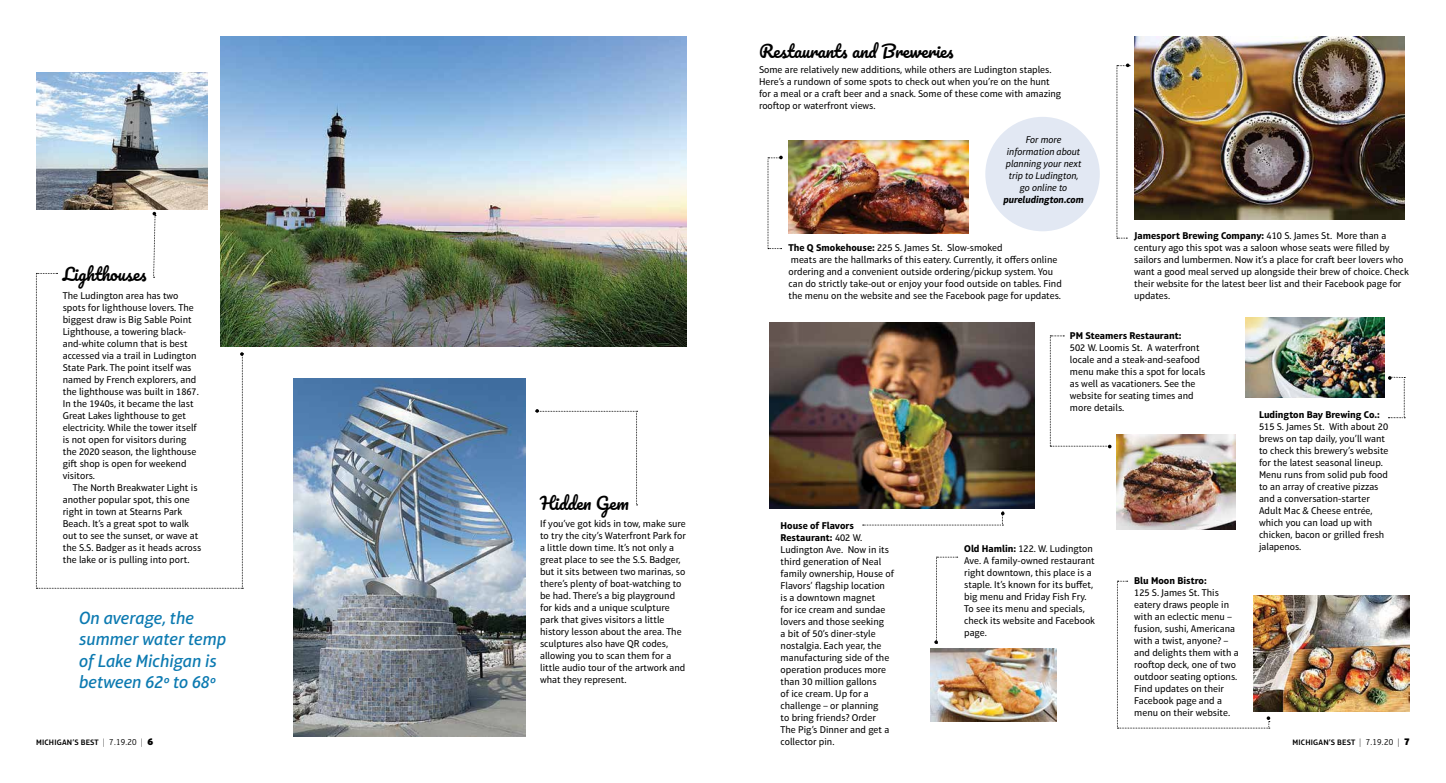
<style>
.page{position:relative;width:1446px;height:783px;background:#fff}
.page>*{position:absolute;margin:0;border:0;box-sizing:border-box;transform-origin:0 0}
.t1{font:italic 500 18px/21.6px "Aptifer Sans LT Pro";color:#0c7ab1}
.t2{font:17px "Pacifico";color:#000}
.t3{font:10px/12px "Aptifer Sans LT Pro";color:#000}
.t4{font:italic 10px/12px "Aptifer Sans LT Pro";color:#000;text-align:center}
.t5{font:700 10px "Aptifer Sans LT Pro";color:#000}
.t6{font:italic 700 10px "Aptifer Sans LT Pro";color:#000}
.t7{font:600 8px "Aptifer Sans LT Pro";letter-spacing:.025em;color:#000}
.s1{font-weight:700}
.s2{font-weight:100;font-size:9px}
.s3{font-weight:300;font-size:9px}
.s4{font-weight:900;font-size:10px}
</style>
<div class="page">
<img style="left:221px;top:36px;width:466px;height:311px">
<img style="left:294px;top:378px;width:232px;height:358px">
<img style="left:36px;top:72px;width:172px;height:137px">
<svg style="left:535px;top:409px;width:102px;height:97px"></svg>
<img style="left:1270px;top:596px;width:140px;height:116px">
<img style="left:769px;top:322px;width:265px;height:187px">
<img style="left:931px;top:649px;width:126px;height:73px">
<img style="left:1134px;top:36px;width:270px;height:184px">
<img style="left:1117px;top:434px;width:118px;height:95px">
<img style="left:788px;top:140px;width:180px;height:93px">
<img style="left:1245px;top:317px;width:139px;height:80px">
<div style="left:985px;top:117px;width:115px;height:114px;background:#e2e8f3;border-radius:50%"></div>
<svg style="left:768px;top:156px;width:15px;height:93px"></svg>
<svg style="left:1116px;top:64px;width:14px;height:175px"></svg>
<svg style="left:1050px;top:336px;width:61px;height:112px"></svg>
<svg style="left:1117px;top:581px;width:153px;height:148px"></svg>
<svg style="left:863px;top:512px;width:141px;height:14px"></svg>
<svg style="left:934px;top:557px;width:24px;height:87px"></svg>
<svg style="left:1388px;top:376px;width:17px;height:42px"></svg>
<svg style="left:36px;top:212px;width:208px;height:377px"></svg>
<h2 class="t2" style="left:759px;top:43px;width:196px">Restaurants and Breweries</h2>
<p class="t3" style="left:759px;top:64px;width:304px">Some are relatively new additions, while others are Ludington staples.<br>Here’s a rundown of some spots to check out when you’re on the hunt for a meal or a craft beer and a snack. Some of these come with amazing rooftop or waterfront views.</p>
<p class="t4" style="left:1006px;top:134px;width:77px">For more information about planning your next trip to Ludington, go online to</p>
<p class="t6" style="left:1003px;top:194px;width:82px">pureludington.com</p>
<p class="t3" style="left:1134px;top:229px;width:276px"><span class="s1">Jamesport Brewing Company:</span> 410 S. James St. More than a century ago this spot was a saloon whose seats were filled by sailors and lumbermen. Now it’s a place for craft beer lovers who want a good meal served up alongside their brew of choice. Check their website for the latest beer list and their Facebook page for updates.</p>
<p class="t5" style="left:1070px;top:329px;width:113px">PM Steamers Restaurant:</p>
<p class="t3" style="left:1070px;top:341px;width:137px">502 W. Loomis St. A waterfront locale and a steak-and-seafood menu make this a spot for locals as well as vacationers. See the website for seating times and more details.</p>
<p class="t3" style="left:788px;top:242px;width:275px"><span class="s1">The Q Smokehouse:</span> 225 S. James St. Slow-smoked<br>meats are the hallmarks of this eatery. Currently, it offers online ordering and a convenient outside ordering/pickup system. You can do strictly take-out or enjoy your food outside on tables. Find the menu on the website and see the Facebook page for updates.</p>
<h2 class="t2" style="left:63px;top:265px;width:85px">Lighthouses</h2>
<p class="t3" style="left:63px;top:289px;width:138px">The Ludington area has two spots for lighthouse lovers. The biggest draw is Big Sable Point<br>Lighthouse, a towering black&shy;and-white column that is best accessed via a trail in Ludington<br>State Park. The point itself was named by French explorers, and the lighthouse was built in 1867.<br>In the 1940s, it became the last<br>Great Lakes lighthouse to get electricity. While the tower itself is not open for visitors during the 2020 season, the lighthouse gift shop is open for weekend visitors.</p>
<p class="t3" style="left:63px;top:481px;width:140px;text-indent:10px">The North Breakwater Light is another popular spot, this one right in town at Stearns Park<br>Beach. It’s a great spot to walk out to see the sunset, or wave at the S.S. Badger as it heads across the lake or is pulling into port.</p>
<p class="t5" style="left:1259px;top:409px;width:122px">Ludington Bay Brewing Co.:</p>
<p class="t3" style="left:1259px;top:421px;width:131px">515 S. James St. With about 20 brews on tap daily, you’ll want to check this brewery’s website for the latest seasonal lineup.<br>Menu runs from solid pub food to an array of creative pizzas and a conversation-starter<br>Adult Mac &amp; Cheese entrée, which you can load up with chicken, bacon or grilled fresh jalapenos.</p>
<h2 class="t2" style="left:540px;top:494px;width:90px">Hidden Gem</h2>
<p class="t3" style="left:540px;top:518px;width:147px">If you’ve got kids in tow, make sure to try the city’s Waterfront Park for a little down time. It’s not only a great place to see the S.S. Badger, but it sits between two marinas, so there’s plenty of boat-watching to be had. There’s a big playground for kids and a unique sculpture park that gives visitors a little history lesson about the area. The sculptures also have QR codes, allowing you to scan them for a little audio tour of the artwork and what they represent.</p>
<p class="t3" style="left:780px;top:519px;width:115px"><span class="s1">House of Flavors<br>Restaurant:</span> 402 W.<br>Ludington Ave. Now in its third generation of Neal family ownership, House of<br>Flavors’ flagship location is a downtown magnet<br>for ice cream and sundae lovers and those seeking<br>a bit of 50’s diner-style nostalgia. Each year, the manufacturing side of the operation produces more than 30 million gallons<br>of ice cream. Up for a challenge – or planning<br>to bring friends? Order<br>The Pig’s Dinner and get a collector pin.</p>
<p class="t3" style="left:964px;top:543px;width:132px"><span class="s1">Old Hamlin:</span> 122. W. Ludington<br>Ave. A family-owned restaurant right downtown, this place is a staple. It’s known for its buffet, big menu and Friday Fish Fry.<br>To see its menu and specials, check its website and Facebook page.</p>
<p class="t5" style="left:1134px;top:575px;width:74px">Blu Moon Bistro:</p>
<p class="t3" style="left:1134px;top:587px;width:106px">125 S. James St. This eatery draws people in with an eclectic menu – fusion, sushi, Americana with a twist, anyone? – and delights them with a rooftop deck, one of two outdoor seating options.<br>Find updates on their<br>Facebook page and a menu on their website.</p>
<h1 class="t1" style="left:79px;top:607px;width:149px">On average, the summer water temp of Lake Michigan is between 62º to 68º</h1>
<p class="t7" style="left:36px;top:738px;width:119px">MICHIGAN’S BEST <span class="s2">|</span> <span class="s3">7.19.20</span> <span class="s2">|</span> <span class="s4">6</span></p>
<p class="t7" style="left:1292px;top:738px;width:119px">MICHIGAN’S BEST <span class="s2">|</span> <span class="s3">7.19.20</span> <span class="s2">|</span> <span class="s4">7</span></p>
</div>
